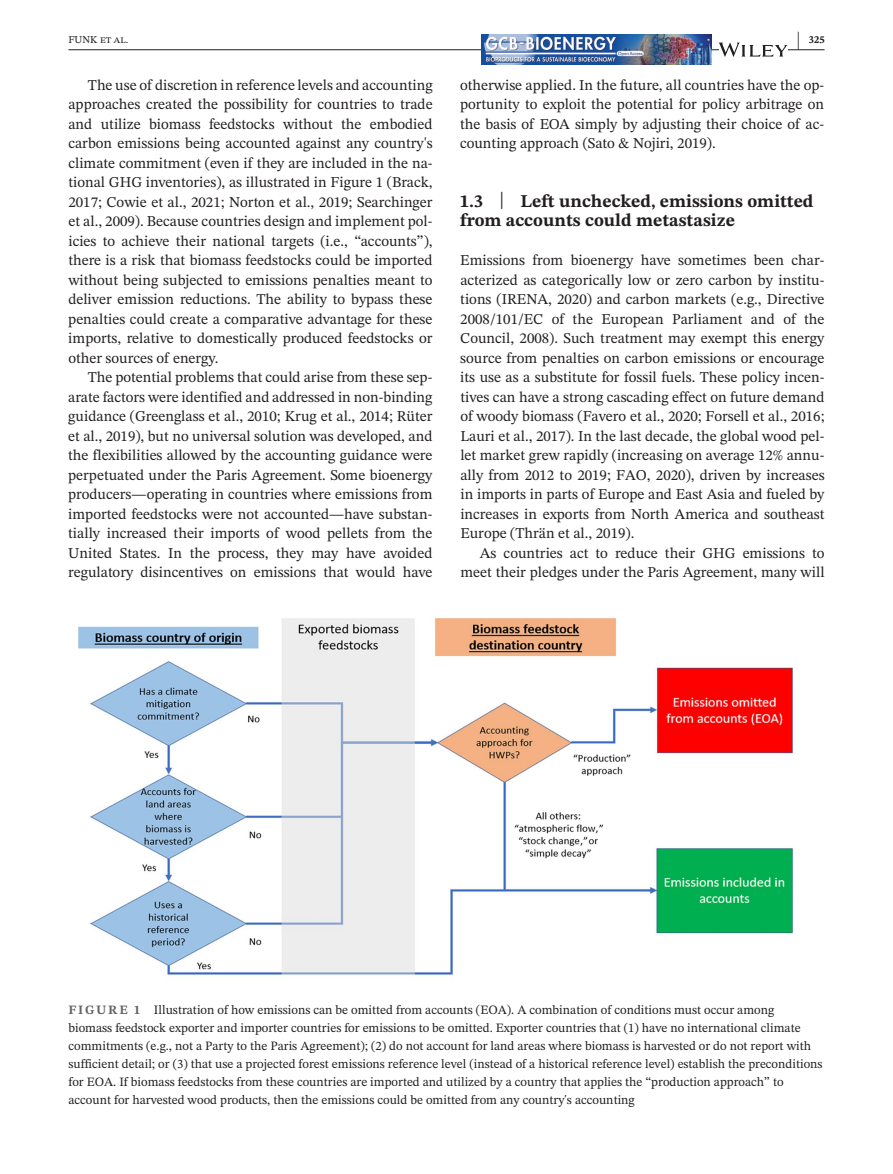
<style>
.page{position:relative;width:893px;height:1174px;background:#fff}
.page>*{position:absolute;margin:0;border:0;box-sizing:border-box;transform-origin:0 0}
.t1{font:700 21px "STIX Two Text";color:#231f20;scale:.42 1}
.t2{font:700 18px/19.5px "STIX Two Text";color:#231f20}
.t3{font:15px/19.5px "STIX Two Text";color:#231f20;text-align:justify}
.t4{font:12.75px/18px "STIX Two Text";color:#231f20}
.t5{font:10.5px "STIX Two Text";color:#231f20}
.t6{font:700 10.5px "STIX Two Text";color:#231f20}
.s1{font-weight:400;font-size:23.7px}
.s2{font-weight:700;color:#636366}
</style>
<div class="page">
<hr style="left:68px;top:49px;width:756px;height:1px;background:#231f20">
<img style="left:482px;top:35px;width:229px;height:30px">
<svg style="left:719px;top:43px;width:68px;height:14px"></svg>
<img style="left:78px;top:617px;width:716px;height:358px">
<h1 class="t1" style="left:797px;top:24px;width:8px">|</h1>
<p class="t5" style="left:68px;top:32px;width:61px">FUNK et al.</p>
<p class="t6" style="left:809px;top:32px;width:17px">325</p>
<p class="t3" style="left:68px;top:75px;width:366px;text-indent:20px">The use of discretion in reference levels and accounting approaches created the possibility for countries to trade and utilize biomass feedstocks without the embodied carbon emissions being accounted against any country's climate commitment (even if they are included in the na&shy;tional GHG inventories), as illustrated in Figure 1 (Brack, 2017; Cowie et al., 2021; Norton et al., 2019; Searchinger et al., 2009). Because countries design and implement pol&shy;icies to achieve their national targets (i.e., “accounts”), there is a risk that biomass feedstocks could be imported without being subjected to emissions penalties meant to deliver emission reductions. The ability to bypass these penalties could create a comparative advantage for these imports, relative to domestically produced feedstocks or other sources of energy.</p>
<p class="t3" style="left:68px;top:367px;width:366px;text-indent:20px">The potential problems that could arise from these sep&shy;arate factors were identified and addressed in non-binding guidance (Greenglass et al., 2010; Krug et al., 2014; Rüter et al., 2019), but no universal solution was developed, and the flexibilities allowed by the accounting guidance were perpetuated under the Paris Agreement. Some bioenergy producers—operating in countries where emissions from imported feedstocks were not accounted—have substan&shy;tially increased their imports of wood pellets from the United States. In the process, they may have avoided regulatory disincentives on emissions that would have</p>
<p class="t3" style="left:460px;top:75px;width:366px">otherwise applied. In the future, all countries have the op&shy;portunity to exploit the potential for policy arbitrage on the basis of EOA simply by adjusting their choice of ac&shy;counting approach (Sato &amp; Nojiri, 2019).</p>
<p class="t2" style="left:460px;top:191px;width:355px">1.3 <span class="s1">|</span> Left unchecked, emissions omitted from accounts could metastasize</p>
<p class="t3" style="left:460px;top:250px;width:366px">Emissions from bioenergy have sometimes been char&shy;acterized as categorically low or zero carbon by institu&shy;tions (IRENA, 2020) and carbon markets (e.g., Directive 2008/101/EC of the European Parliament and of the Council, 2008). Such treatment may exempt this energy source from penalties on carbon emissions or encourage its use as a substitute for fossil fuels. These policy incen&shy;tives can have a strong cascading effect on future demand of woody biomass (Favero et al., 2020; Forsell et al., 2016; Lauri et al., 2017). In the last decade, the global wood pel&shy;let market grew rapidly (increasing on average 12% annu&shy;ally from 2012 to 2019; FAO, 2020), driven by increases in imports in parts of Europe and East Asia and fueled by increases in exports from North America and southeast Europe (Thrän et al., 2019).</p>
<p class="t3" style="left:460px;top:543px;width:366px;text-align:right">As countries act to reduce their GHG emissions to meet their pledges under the Paris Agreement, many will</p>
<p class="t4" style="left:68px;top:1000px;width:756px"><span class="s2">FIGURE 1</span> Illustration of how emissions can be omitted from accounts (EOA). A combination of conditions must occur among<br>biomass feedstock exporter and importer countries for emissions to be omitted. Exporter countries that (1) have no international climate commitments (e.g., not a Party to the Paris Agreement); (2) do not account for land areas where biomass is harvested or do not report with sufficient detail; or (3) that use a projected forest emissions reference level (instead of a historical reference level) establish the preconditions for EOA. If biomass feedstocks from these countries are imported and utilized by a country that applies the “production approach” to account for harvested wood products, then the emissions could be omitted from any country's accounting</p>
</div>
